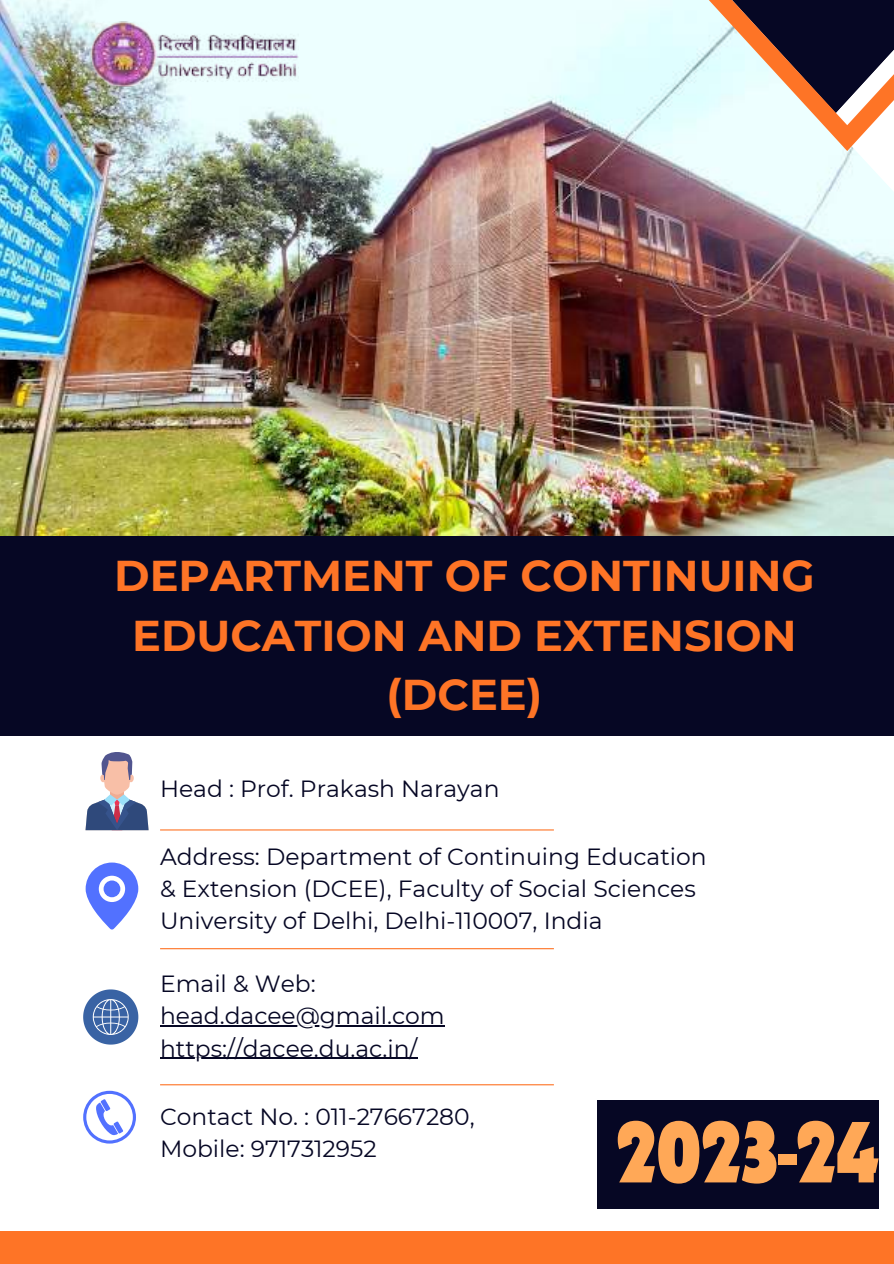
<style>
.page{position:relative;width:894px;height:1264px;background:#fff}
.page>*{position:absolute;margin:0;border:0;box-sizing:border-box;transform-origin:0 0}
.t1{font:700 condensed 90.6px "Dynamo Com";color:#ffa857}
.t2{font:700 43.05px/59.7px "Montserrat";color:#fe7426;text-align:center}
.t3{font:23.4px/32.1px "Montserrat";color:#060724}
</style>
<div class="page">
<img style="left:0;top:0;width:893px;height:536px">
<div style="left:0;top:536px;width:893px;height:199px;background:#060724"></div>
<div style="left:0;top:1230px;width:893px;height:33px;background:#fe7426"></div>
<svg style="left:708px;top:0;width:185px;height:151px;background:#988a89"></svg>
<svg style="left:85px;top:752px;width:63px;height:78px"></svg>
<svg style="left:86px;top:862px;width:52px;height:67px"></svg>
<svg style="left:83px;top:989px;width:55px;height:55px"></svg>
<svg style="left:83px;top:1090px;width:53px;height:53px"></svg>
<div style="left:597px;top:1100px;width:281px;height:108px;background:#060724"></div>
<hr style="left:160px;top:829px;width:393px;height:1px;background:#fe7426">
<hr style="left:160px;top:948px;width:393px;height:1px;background:#fe7426">
<hr style="left:160px;top:1084px;width:393px;height:1px;background:#fe7426">
<img style="left:89px;top:16px;width:210px;height:77px">
<hr style="left:160px;top:1025px;width:284px;height:1px;background:#060724">
<hr style="left:160px;top:1057px;width:257px;height:2px;background:#060724">
<h2 class="t2" style="left:114px;top:545px;width:701px">DEPARTMENT OF CONTINUING<br>EDUCATION AND EXTENSION (DCEE)</h2>
<p class="t3" style="left:160px;top:772px;width:341px">Head : Prof. Prakash Narayan</p>
<p class="t3" style="left:160px;top:840px;width:548px">Address: Department of Continuing Education &amp; Extension (DCEE), Faculty of Social Sciences<br>University of Delhi, Delhi-110007, India</p>
<p class="t3" style="left:160px;top:967px;width:286px">Email &amp; Web: head.dacee@gmail.com https://dacee.du.ac.in/</p>
<p class="t3" style="left:160px;top:1100px;width:316px">Contact No. : 011-27667280,<br>Mobile: 9717312952</p>
<h1 class="t1" style="left:616px;top:1099px;width:264px">2023-24</h1>
</div>
